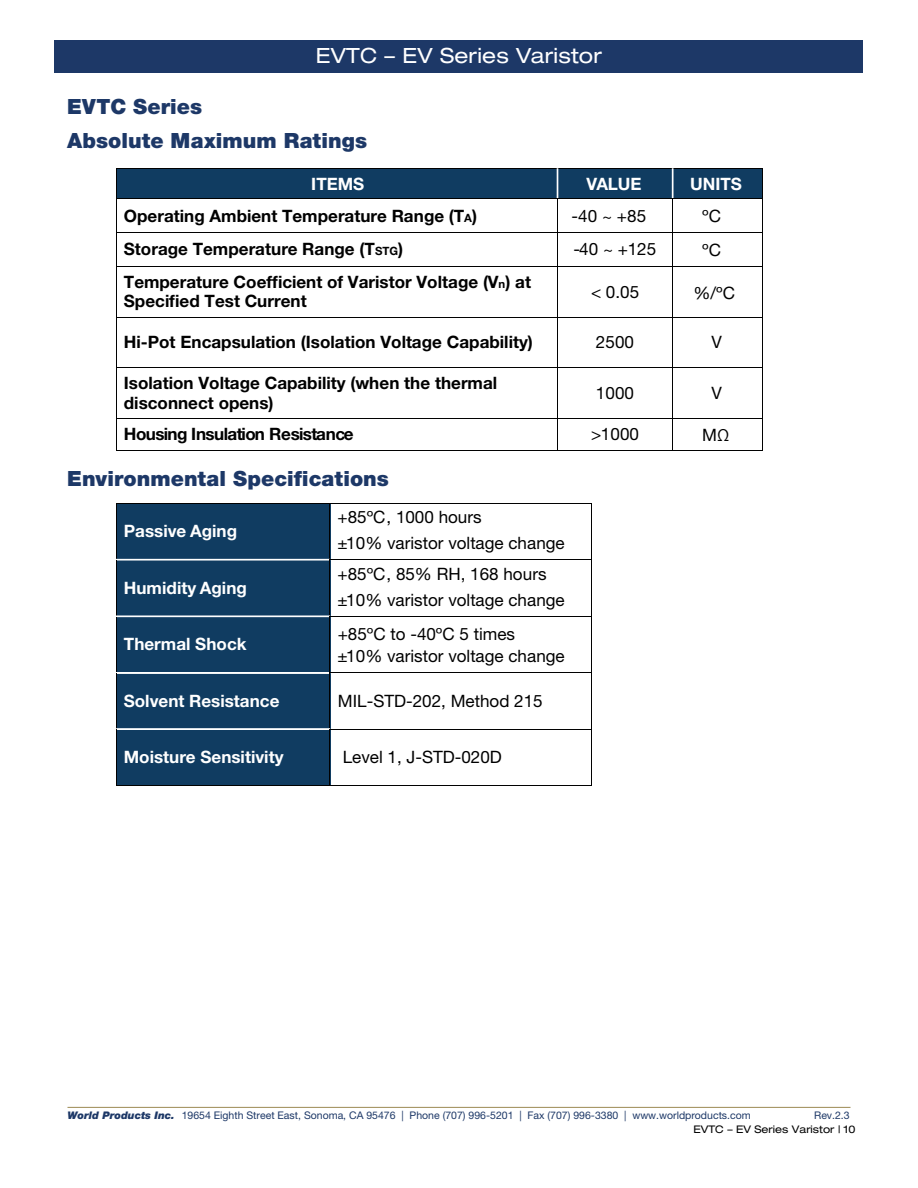
<style>
.page{position:relative;width:918px;height:1188px;background:#fff}
.page>*{position:absolute;margin:0;border:0;box-sizing:border-box;transform-origin:0 0}
.t1{font:900 21px/34.3px "Helvetica Neue LT Std";letter-spacing:.005em;color:#1d3867}
.t2{font:expanded 21px "Helvetica Neue LT Std";letter-spacing:.01em;color:#fff}
.t3{font:700 17.1px/19.6px "Helvetica Neue LT Std";color:#010101}
.t4{font:17.1px/26px "Helvetica Neue LT Std";color:#010101}
.t5{font:700 17.1px "Helvetica Neue LT Std";color:#fff}
.t6{font:17.1px "Helvetica Neue LT Std";color:#000}
.t7{font:10.5px "Helvetica Neue LT Std";color:#1d3867}
.t8{font:expanded 10.5px "Helvetica Neue LT Std";color:#000}
.s1{font-size:11.4px}
.s2{font-weight:900;font-style:italic}
</style>
<div class="page">
<div style="left:55px;top:40px;width:808px;height:33px;background:#1d3867"></div>
<hr style="left:68px;top:1107px;width:782px;height:1px;background:#9d8a54">
<div style="left:116px;top:504px;width:214px;height:281px;background:#103c61"></div>
<div style="left:116px;top:168px;width:647px;height:30px;background:#103c61"></div>
<hr style="left:117px;top:168px;width:440px;height:1px;background:#010101">
<hr style="left:558px;top:168px;width:114px;height:1px;background:#010101">
<hr style="left:673px;top:168px;width:89px;height:1px;background:#010101">
<svg style="left:116px;top:168px;width:1px;height:31px"></svg>
<hr style="left:117px;top:198px;width:440px;height:1px;background:#010101">
<svg style="left:557px;top:168px;width:1px;height:31px"></svg>
<hr style="left:558px;top:198px;width:114px;height:1px;background:#010101">
<svg style="left:672px;top:168px;width:1px;height:31px"></svg>
<hr style="left:673px;top:198px;width:89px;height:1px;background:#010101">
<svg style="left:762px;top:168px;width:1px;height:31px"></svg>
<hr style="left:116px;top:199px;width:1px;height:33px;background:#010101">
<hr style="left:557px;top:199px;width:1px;height:33px;background:#010101">
<hr style="left:672px;top:199px;width:1px;height:33px;background:#010101">
<hr style="left:762px;top:199px;width:1px;height:33px;background:#010101">
<hr style="left:117px;top:232px;width:440px;height:1px;background:#010101">
<hr style="left:558px;top:232px;width:114px;height:1px;background:#010101">
<hr style="left:673px;top:232px;width:89px;height:1px;background:#010101">
<hr style="left:116px;top:233px;width:1px;height:33px;background:#010101">
<hr style="left:557px;top:233px;width:1px;height:33px;background:#010101">
<hr style="left:672px;top:233px;width:1px;height:33px;background:#010101">
<hr style="left:762px;top:233px;width:1px;height:33px;background:#010101">
<hr style="left:117px;top:266px;width:440px;height:1px;background:#010101">
<hr style="left:558px;top:266px;width:114px;height:1px;background:#010101">
<hr style="left:673px;top:266px;width:89px;height:1px;background:#010101">
<hr style="left:116px;top:267px;width:1px;height:50px;background:#010101">
<hr style="left:557px;top:267px;width:1px;height:50px;background:#010101">
<hr style="left:672px;top:267px;width:1px;height:50px;background:#010101">
<hr style="left:762px;top:267px;width:1px;height:50px;background:#010101">
<hr style="left:117px;top:317px;width:440px;height:1px;background:#010101">
<hr style="left:558px;top:317px;width:114px;height:1px;background:#010101">
<hr style="left:673px;top:317px;width:89px;height:1px;background:#010101">
<hr style="left:116px;top:317px;width:1px;height:51px;background:#010101">
<hr style="left:557px;top:317px;width:1px;height:51px;background:#010101">
<hr style="left:672px;top:317px;width:1px;height:51px;background:#010101">
<hr style="left:762px;top:317px;width:1px;height:51px;background:#010101">
<hr style="left:117px;top:368px;width:440px;height:1px;background:#010101">
<hr style="left:558px;top:368px;width:114px;height:1px;background:#010101">
<hr style="left:673px;top:368px;width:89px;height:1px;background:#010101">
<hr style="left:116px;top:368px;width:1px;height:50px;background:#010101">
<hr style="left:557px;top:368px;width:1px;height:50px;background:#010101">
<hr style="left:672px;top:368px;width:1px;height:50px;background:#010101">
<hr style="left:762px;top:368px;width:1px;height:50px;background:#010101">
<hr style="left:117px;top:418px;width:440px;height:1px;background:#010101">
<hr style="left:558px;top:418px;width:114px;height:1px;background:#010101">
<hr style="left:673px;top:418px;width:89px;height:1px;background:#010101">
<hr style="left:116px;top:419px;width:1px;height:31px;background:#010101">
<hr style="left:117px;top:450px;width:440px;height:1px;background:#010101">
<hr style="left:557px;top:419px;width:1px;height:31px;background:#010101">
<hr style="left:558px;top:450px;width:114px;height:1px;background:#010101">
<hr style="left:672px;top:419px;width:1px;height:31px;background:#010101">
<hr style="left:673px;top:450px;width:89px;height:1px;background:#010101">
<hr style="left:762px;top:419px;width:1px;height:31px;background:#010101">
<hr style="left:117px;top:503px;width:213px;height:1px;background:#010101">
<hr style="left:330px;top:503px;width:261px;height:1px;background:#010101">
<hr style="left:116px;top:504px;width:1px;height:55px;background:#010101">
<hr style="left:330px;top:504px;width:1px;height:55px;background:#010101">
<hr style="left:591px;top:504px;width:1px;height:55px;background:#010101">
<div style="left:116px;top:559px;width:214px;height:1px;border:1px solid #fff"></div>
<hr style="left:330px;top:559px;width:261px;height:1px;background:#010101">
<hr style="left:116px;top:560px;width:1px;height:56px;background:#010101">
<hr style="left:330px;top:560px;width:1px;height:56px;background:#010101">
<hr style="left:591px;top:560px;width:1px;height:56px;background:#010101">
<div style="left:116px;top:616px;width:214px;height:1px;border:1px solid #fff"></div>
<hr style="left:330px;top:616px;width:261px;height:1px;background:#010101">
<hr style="left:116px;top:617px;width:1px;height:56px;background:#010101">
<hr style="left:330px;top:617px;width:1px;height:56px;background:#010101">
<hr style="left:591px;top:617px;width:1px;height:56px;background:#010101">
<div style="left:116px;top:672px;width:214px;height:2px;border:1px solid #fff"></div>
<hr style="left:330px;top:673px;width:261px;height:1px;background:#010101">
<hr style="left:116px;top:673px;width:1px;height:56px;background:#010101">
<hr style="left:330px;top:673px;width:1px;height:56px;background:#010101">
<hr style="left:591px;top:673px;width:1px;height:56px;background:#010101">
<div style="left:116px;top:728px;width:214px;height:2px;border:1px solid #fff"></div>
<hr style="left:330px;top:729px;width:261px;height:1px;background:#010101">
<hr style="left:116px;top:729px;width:1px;height:56px;background:#010101">
<hr style="left:117px;top:785px;width:213px;height:1px;background:#010101">
<hr style="left:330px;top:729px;width:1px;height:56px;background:#010101">
<hr style="left:330px;top:785px;width:261px;height:1px;background:#010101">
<hr style="left:591px;top:729px;width:1px;height:56px;background:#010101">
<p class="t2" style="left:316px;top:42px;width:288px">EVTC – EV Series Varistor</p>
<p class="t1" style="left:67px;top:89px;width:302px">EVTC Series<br>Absolute Maximum Ratings</p>
<p class="t5" style="left:311px;top:173px;width:55px">ITEMS</p>
<p class="t5" style="left:587px;top:173px;width:56px">VALUE</p>
<p class="t5" style="left:690px;top:173px;width:53px">UNITS</p>
<p class="t3" style="left:124px;top:205px;width:355px">Operating Ambient Temperature Range (T<span class="s1">A</span>)</p>
<p class="t4" style="left:572px;top:202px;width:76px">-40 ~ +85</p>
<p class="t3" style="left:124px;top:239px;width:281px">Storage Temperature Range (T<span class="s1">STG</span>)</p>
<p class="t4" style="left:574px;top:236px;width:84px">521+~04 -</p>
<p class="t3" style="left:124px;top:271px;width:409px">Temperature Coefficient of Varistor Voltage (V<span class="s1">n</span>) at<br>Specified Test Current</p>
<p class="t4" style="left:591px;top:278px;width:50px">&lt; 0.05</p>
<p class="t4" style="left:693px;top:279px;width:43px">%/ºC</p>
<p class="t3" style="left:124px;top:332px;width:411px">Hi-Pot Encapsulation (Isolation Voltage Capability)</p>
<p class="t4" style="left:596px;top:329px;width:39px">2500</p>
<p class="t4" style="left:712px;top:329px;width:12px">V</p>
<p class="t3" style="left:124px;top:373px;width:375px">Isolation Voltage Capability (when the thermal disconnect opens)</p>
<p class="t4" style="left:596px;top:380px;width:39px">1000</p>
<p class="t4" style="left:712px;top:380px;width:12px">V</p>
<p class="t3" style="left:124px;top:424px;width:231px">H Rno i t a l usn Ign i suo ecna t s i se</p>
<p class="t4" style="left:591px;top:421px;width:50px">0001&gt;</p>
<p class="t4" style="left:702px;top:422px;width:29px">MΩ</p>
<p class="t4" style="left:702px;top:198px;width:20px;line-height:34.2px">ºC ºC</p>
<p class="t1" style="left:67px;top:461px;width:323px">Environmental Specifications</p>
<p class="t5" style="left:124px;top:521px;width:115px">Passive Aging</p>
<p class="t5" style="left:124px;top:577px;width:125px">Humidity Aging</p>
<p class="t5" style="left:124px;top:634px;width:124px">Thermal Shock</p>
<p class="t4" style="left:338px;top:504px;width:229px">+85ºC, 1000 hours<br>±10% varistor voltage change</p>
<p class="t4" style="left:338px;top:561px;width:229px">+85ºC, 85% RH, 168 hours ±10% varistor voltage change</p>
<p class="t4" style="left:338px;top:621px;width:179px">+85ºC to -40ºC 5 times</p>
<p class="t4" style="left:338px;top:643px;width:229px">±10% varistor voltage change</p>
<p class="t5" style="left:124px;top:690px;width:157px">Solvent Resistance</p>
<p class="t6" style="left:338px;top:691px;width:206px">MIL-STD-202, Method 215</p>
<p class="t5" style="left:124px;top:746px;width:161px">Moisture Sensitivity</p>
<p class="t6" style="left:343px;top:747px;width:161px">Level 1, J-STD-020D</p>
<p class="t7" style="left:68px;top:1109px;width:685px"><span class="s2">World Products Inc.</span> 19654 Eighth Street East, Sonoma, CA 95476 | Phone (707) 996-5201 | Fax (707) 996-3380 | www.worldproducts.com</p>
<p class="t7" style="left:814px;top:1109px;width:37px">Rev.2.3</p>
<p class="t8" style="left:694px;top:1123px;width:164px">EVTC – EV Series Varistor | 10</p>
</div>
